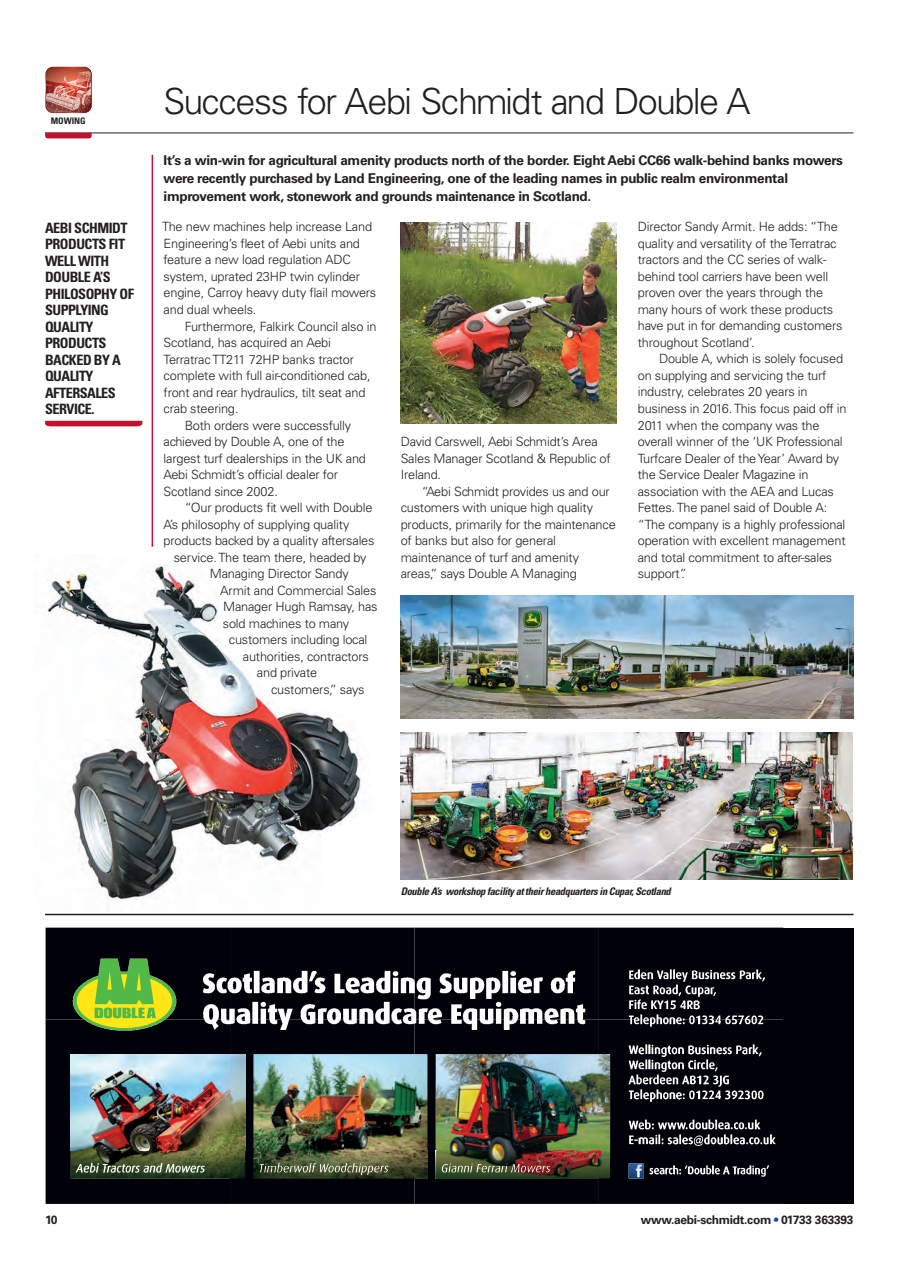
<style>
.page{position:relative;width:900px;height:1268px;background:#fff}
.page>*{position:absolute;margin:0;border:0;box-sizing:border-box;transform-origin:0 0}
.t1{font:300 36px "Univers LT Std";letter-spacing:-.045em;color:#231f20}
.t2{font:700 condensed 14.25px/16.5px "Univers LT Std";letter-spacing:-.035em;color:#231f20}
.t3{font:700 13.5px/18px "Univers LT Std";letter-spacing:-.025em;color:#231f20}
.t4{font:300 12.75px/16.5px "Univers LT Std";letter-spacing:-.015em;color:#231f20}
.t5{font:700 12px "Univers LT Std";letter-spacing:-.025em;color:#231f20}
.t6{font:italic 700 condensed 10.5px "Univers LT Std";letter-spacing:-.035em;color:#231f20}
.t7{font:700 condensed 9px "Univers LT Std";color:#231f20}
.s1{color:#0d4da1}
</style>
<div class="page">
<hr style="left:45px;top:133px;width:808px;height:1px;background:#231f20">
<svg style="left:46px;top:67px;width:45px;height:45px"></svg>
<img style="left:46px;top:69px;width:45px;height:44px">
<svg style="left:45px;top:133px;width:47px;height:5px"></svg>
<div style="left:783px;top:927px;width:70px;height:92px;background:#010209"></div>
<img style="left:46px;top:927px;width:737px;height:276px">
<div style="left:783px;top:1019px;width:70px;height:184px;background:#010209"></div>
<img style="left:400px;top:222px;width:216px;height:201px">
<img style="left:46px;top:564px;width:316px;height:337px">
<img style="left:400px;top:595px;width:453px;height:123px">
<img style="left:400px;top:732px;width:452px;height:147px">
<hr style="left:151px;top:155px;width:2px;height:391px;background:#c3102e">
<hr style="left:45px;top:913px;width:808px;height:2px;background:#231f20">
<svg style="left:45px;top:421px;width:97px;height:5px"></svg>
<p class="t7" style="left:51px;top:118px;width:37px">MOWING</p>
<p class="t2" style="left:45px;top:220px;width:91px">AEBI SCHMIDT<br>PRODUCTS FIT<br>WELL WITH<br>DOUBLE A’S<br>PHILOSOPHY OF<br>SUPPLYING<br>QUALITY<br>PRODUCTS<br>BACKED BY A<br>QUALITY<br>AFTERSALES<br>SERVICE.</p>
<h1 class="t1" style="left:164px;top:88px;width:588px">Success for Aebi Schmidt and Double A</h1>
<p class="t3" style="left:164px;top:152px;width:680px">It’s a win-win for agricultural amenity products north of the border. Eight Aebi CC66 walk-behind banks mowers were recently purchased by Land Engineering, one of the leading names in public realm environmental improvement work, stonework and grounds maintenance in Scotland.</p>
<p class="t4" style="left:162px;top:220px;width:216px">The new machines help increase Land<br>Engineering’s fleet of Aebi units and feature a new load regulation ADC system, uprated 23HP twin cylinder engine, Carroy heavy duty flail mowers and dual wheels.</p>
<p class="t4" style="left:185px;top:319px;width:193px">Furthermore, Falkirk Council also in</p>
<p class="t4" style="left:164px;top:335px;width:169px">Scotland, has acquired an Aebi</p>
<p class="t4" style="left:164px;top:352px;width:192px">Terratrac TT211 72HP banks tractor</p>
<p class="t4" style="left:164px;top:368px;width:208px">complete with full air-conditioned cab,</p>
<p class="t4" style="left:164px;top:385px;width:203px">front and rear hydraulics, tilt seat and</p>
<p class="t4" style="left:164px;top:401px;width:76px">crab steering.</p>
<p class="t4" style="left:185px;top:418px;width:168px">Both orders were successfully</p>
<p class="t4" style="left:164px;top:434px;width:182px">achieved by Double A, one of the</p>
<p class="t4" style="left:164px;top:451px;width:204px">largest turf dealerships in the UK and</p>
<p class="t4" style="left:164px;top:467px;width:176px">Aebi Schmidt’s official dealer for</p>
<p class="t4" style="left:164px;top:484px;width:116px">Scotland since 2002.</p>
<p class="t4" style="left:185px;top:500px;width:189px">“Our products fit well with Double</p>
<p class="t4" style="left:164px;top:517px;width:187px">A’s philosophy of supplying quality</p>
<p class="t4" style="left:164px;top:533px;width:212px">products backed by a quality aftersales</p>
<p class="t4" style="left:174px;top:550px;width:194px">service. The team there, headed by</p>
<p class="t4" style="left:210px;top:566px;width:140px">Managing Director Sandy</p>
<p class="t4" style="left:220px;top:583px;width:158px">Armit and Commercial Sales</p>
<p class="t4" style="left:223px;top:599px;width:156px">Manager Hugh Ramsay, has</p>
<p class="t4" style="left:223px;top:616px;width:128px">sold machines to many</p>
<p class="t4" style="left:229px;top:632px;width:140px">customers including local</p>
<p class="t4" style="left:243px;top:649px;width:127px">authorities, contractors</p>
<p class="t4" style="left:257px;top:665px;width:62px">and private</p>
<p class="t4" style="left:271px;top:682px;width:95px">customers,” says</p>
<p class="t4" style="left:400px;top:434px;width:211px">David Carswell, Aebi Schmidt’s Area<br>Sales Manager Scotland &amp; Republic of<br>Ireland.</p>
<p class="t4" style="left:400px;top:484px;width:216px;text-indent:21px">“Aebi Schmidt provides us and our customers with unique high quality products, primarily for the maintenance of banks but also for general maintenance of turf and amenity areas,” says Double A Managing</p>
<p class="t4" style="left:637px;top:220px;width:206px">Director Sandy Armit. He adds: “The quality and versatility of the Terratrac tractors and the CC series of walk&shy;behind tool carriers have been well proven over the years through the many hours of work these products have put in for demanding customers throughout Scotland’.</p>
<p class="t4" style="left:637px;top:352px;width:210px;text-indent:21px">Double A, which is solely focused on supplying and servicing the turf industry, celebrates 20 years in business in 2016. This focus paid off in 2011 when the company was the overall winner of the ‘UK Professional Turfcare Dealer of the Year’ Award by the Service Dealer Magazine in association with the AEA and Lucas Fettes. The panel said of Double A: “The company is a highly professional operation with excellent management and total commitment to after-sales support”.</p>
<p class="t6" style="left:400px;top:887px;width:271px">Double A’s workshop facility at their headquarters in Cupar, Scotland</p>
<p class="t5" style="left:45px;top:1214px;width:14px">10</p>
<p class="t5" style="left:640px;top:1214px;width:214px">www.aebi-schmidt.com <span class="s1">•</span> 01733 363393</p>
</div>
